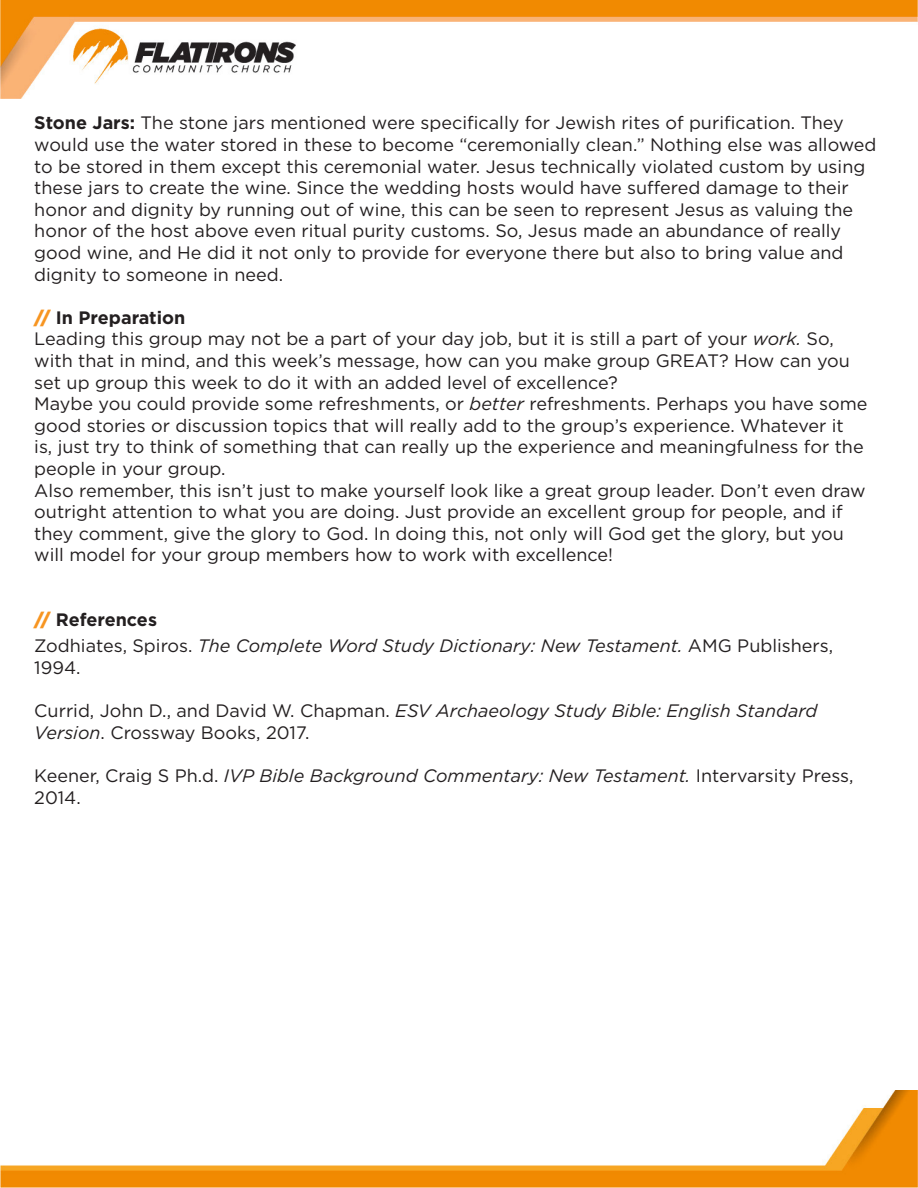
<style>
.page{position:relative;width:918px;height:1188px;background:#fff}
.page>*{position:absolute;margin:0;border:0;box-sizing:border-box;transform-origin:0 0}
.t1{font:18px/21.6px "Gotham";color:#231f20}
.t2{font:italic 18px/21.6px "Gotham";color:#231f20}
.t3{font:700 18px "Gotham";color:#231f20}
.s1{font-weight:700}
.s2{font-weight:900;color:#f79521}
.s3{font-style:italic}
.s4{font-style:normal}
</style>
<div class="page">
<img style="left:0;top:0;width:918px;height:98px">
<img style="left:0;top:1090px;width:918px;height:98px">
<p class="t1" style="left:34px;top:112px;width:844px"><span class="s1">Stone Jars:</span> The stone jars mentioned were specifically for Jewish rites of purification. They would use the water stored in these to become “ceremonially clean.” Nothing else was allowed to be stored in them except this ceremonial water. Jesus technically violated custom by using these jars to create the wine. Since the wedding hosts would have suffered damage to their honor and dignity by running out of wine, this can be seen to represent Jesus as valuing the honor of the host above even ritual purity customs. So, Jesus made an abundance of really good wine, and He did it not only to provide for everyone there but also to bring value and dignity to someone in need.</p>
<p class="t3" style="left:34px;top:306px;width:153px"><span class="s2">//</span> In Preparation</p>
<p class="t1" style="left:34px;top:328px;width:817px">Leading this group may not be a part of your day job, but it is still a part of your <span class="s3">work.</span> So, with that in mind, and this week’s message, how can you make group GREAT? How can you set up group this week to do it with an added level of excellence?</p>
<p class="t1" style="left:34px;top:393px;width:835px">Maybe you could provide some refreshments, or <span class="s3">better</span> refreshments. Perhaps you have some good stories or discussion topics that will really add to the group’s experience. Whatever it<br>is, just try to think of something that can really up the experience and meaningfulness for the people in your group.</p>
<p class="t1" style="left:34px;top:479px;width:833px">Also remember, this isn’t just to make yourself look like a great group leader. Don’t even draw outright attention to what you are doing. Just provide an excellent group for people, and if they comment, give the glory to God. In doing this, not only will God get the glory, but you will model for your group members how to work with excellence!</p>
<p class="t3" style="left:34px;top:608px;width:124px"><span class="s2">//</span> References</p>
<p class="t2" style="left:34px;top:635px;width:800px"><span class="s4">Zodhiates, Spiros.</span> The Complete Word Study Dictionary: New Testament. <span class="s4">AMG Publishers,<br>1994.</span></p>
<p class="t1" style="left:34px;top:700px;width:785px">Currid, John D., and David W. Chapman. <span class="s3">ESV Archaeology Study Bible: English Standard<br>Version</span>. Crossway Books, 2017.</p>
<p class="t2" style="left:34px;top:764px;width:821px"><span class="s4">Keener, Craig S Ph.d.</span> IVP Bible Background Commentary: New Testament. <span class="s4">Intervarsity Press,<br>2014.</span></p>
</div>
